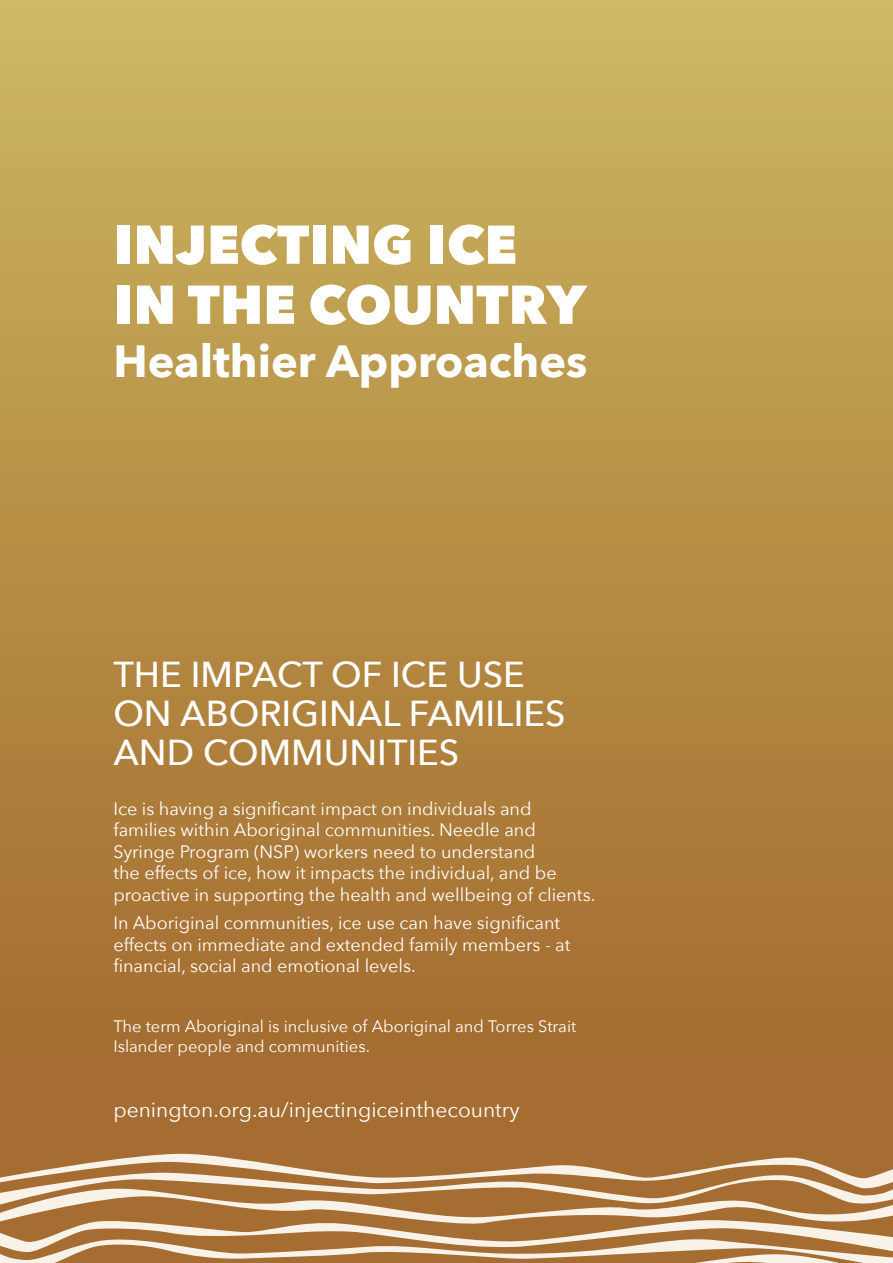
<style>
.page{position:relative;width:893px;height:1263px;background:#fff}
.page>*{position:absolute;margin:0;border:0;box-sizing:border-box;transform-origin:0 0}
.t1{font:800 54px/60px "Avenir Next";color:#fff}
.t2{font:700 45px "Avenir Next";color:#fff}
.t3{font:500 36px/39px "Avenir Next";color:#fff}
.t4{font:21px "Avenir Next";color:#fff}
.t5{font:18px/21.6px "Avenir Next";color:#fff}
.t6{font:16.5px/19.8px "Avenir Next";color:#fff}
</style>
<div class="page">
<div style="left:0;top:0;width:893px;height:1263px;background:linear-gradient(to bottom,#ccb761,#9d5e26)"></div>
<svg style="left:0;top:1153px;width:893px;height:110px;background:#be9669"></svg>
<h1 class="t1" style="left:113px;top:217px;width:474px">INJECTING ICE<br>IN THE COUNTRY</h1>
<h2 class="t2" style="left:113px;top:332px;width:476px">Healthier Approaches</h2>
<h3 class="t3" style="left:113px;top:656px;width:454px">THE IMPACT OF ICE USE<br>ON ABORIGINAL FAMILIES<br>AND COMMUNITIES</h3>
<p class="t5" style="left:113px;top:798px;width:483px">Ice is having a significant impact on individuals and families within Aboriginal communities. Needle and Syringe Program (NSP) workers need to understand<br>the effects of ice, how it impacts the individual, and be proactive in supporting the health and wellbeing of clients.</p>
<p class="t5" style="left:113px;top:912px;width:458px">In Aboriginal communities, ice use can have significant effects on immediate and extended family members - at financial, social and emotional levels.</p>
<p class="t6" style="left:113px;top:1017px;width:465px">The term Aboriginal is inclusive of Aboriginal and Torres Strait<br>Islander people and communities.</p>
<p class="t4" style="left:113px;top:1096px;width:408px">penington.org.au/injectingiceinthecountry</p>
</div>
